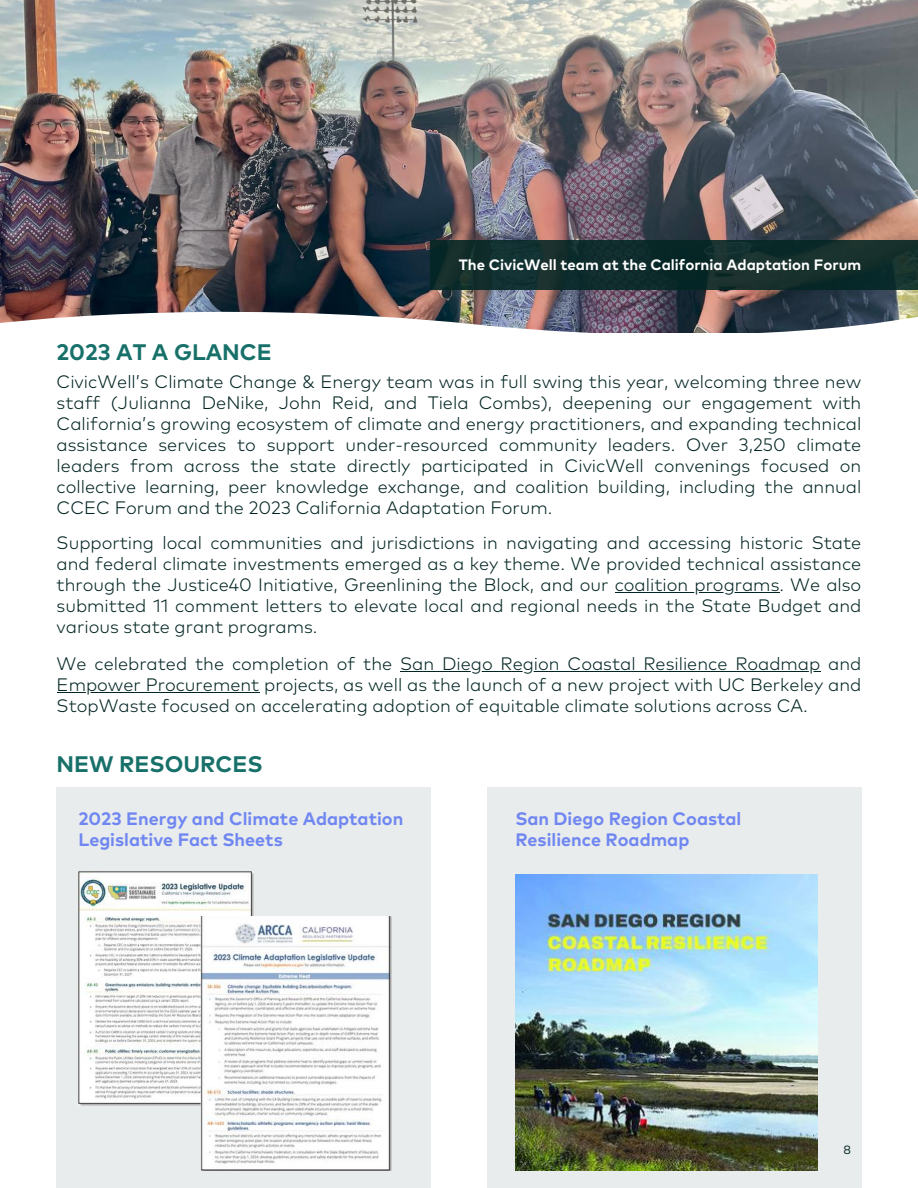
<style>
.page{position:relative;width:918px;height:1188px;background:#fff}
.page>*{position:absolute;margin:0;border:0;box-sizing:border-box;transform-origin:0 0}
.t1{font:700 22.5px "Mark Pro";color:#177069}
.t2{font:300 18px/21px "Mark Pro";color:#032624;text-align:justify}
.t3{font:700 18px/21.3px "Mark Pro";color:#7087f2}
.t4{font:700 15px "Mark Pro";color:#fff}
.t5{font:12px "Mark Pro";color:#032624}
</style>
<div class="page">
<img style="left:0;top:0;width:918px;height:302px">
<img style="left:0;top:302px;width:918px;height:31px">
<div style="left:431px;top:240px;width:487px;height:50px;background:#112e2c"></div>
<div style="left:57px;top:787px;width:374px;height:401px;background:#e9ecec"></div>
<img style="left:78px;top:871px;width:176px;height:234px">
<div style="left:487px;top:787px;width:374px;height:401px;background:#e9ecec"></div>
<img style="left:200px;top:916px;width:192px;height:254px">
<img style="left:515px;top:875px;width:303px;height:295px">
<hr style="left:615px;top:592px;width:164px;height:1px;background:#032624">
<hr style="left:400px;top:671px;width:420px;height:1px;background:#032624">
<hr style="left:57px;top:692px;width:202px;height:1px;background:#032624">
<p class="t1" style="left:57px;top:342px;width:217px">2023 AT A GLANCE</p>
<p class="t4" style="left:459px;top:258px;width:404px">The CivicWell team at the California Adaptation Forum</p>
<p class="t2" style="left:57px;top:373px;width:806px">CivicWell’s Climate Change &amp; Energy team was in full swing this year, welcoming three new staff (Julianna DeNike, John Reid, and Tiela Combs), deepening our engagement with California’s growing ecosystem of climate and energy practitioners, and expanding technical assistance services to support under-resourced community leaders. Over 3,250 climate leaders from across the state directly participated in CivicWell convenings focused on collective learning, peer knowledge exchange, and coalition building, including the annual CCEC Forum and the 2023 California Adaptation Forum.</p>
<p class="t2" style="left:57px;top:534px;width:806px">Supporting local communities and jurisdictions in navigating and accessing historic State and federal climate investments emerged as a key theme. We provided technical assistance through the Justice40 Initiative, Greenlining the Block, and our coalition programs. We also submitted 11 comment letters to elevate local and regional needs in the State Budget and various state grant programs.</p>
<p class="t2" style="left:57px;top:655px;width:806px">We celebrated the completion of the San Diego Region Coastal Resilience Roadmap and Empower Procurement projects, as well as the launch of a new project with UC Berkeley and StopWaste focused on accelerating adoption of equitable climate solutions across CA.</p>
<p class="t1" style="left:57px;top:755px;width:207px">NEW RESOURCES</p>
<p class="t3" style="left:78px;top:809px;width:326px">2023 Energy and Climate Adaptation<br>Legislative Fact Sheets</p>
<p class="t3" style="left:515px;top:809px;width:228px">San Diego Region Coastal<br>Resilience Roadmap</p>
<p class="t5" style="left:843px;top:1145px;width:9px">8</p>
</div>
